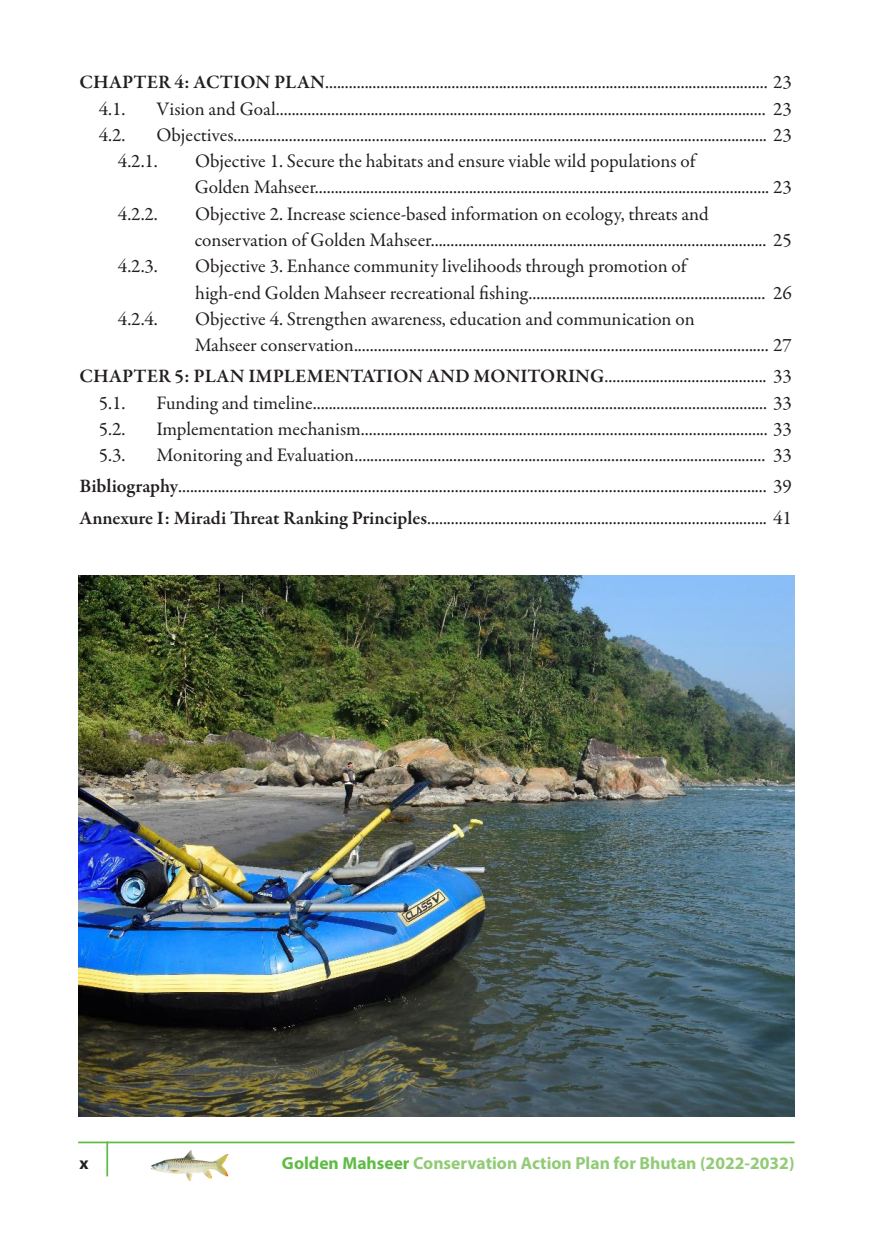
<style>
.page{position:relative;width:874px;height:1241px;background:#fff}
.page>*{position:absolute;margin:0;border:0;box-sizing:border-box;transform-origin:0 0}
.Toc_3{font:19.25px/26.2px "Garamond Premr Pro";color:#231f20}
.Toc_2{font:19.25px "Garamond Premr Pro";color:#231f20}
.Toc_1{font:19.25px "Garamond Premr Pro";color:#231f20}
.t1{font:700 17.5px "Myriad Pro";color:#92cb77}
.t2{font:700 17.5px "Myriad Pro";color:#231f20}
.s1{font-weight:600}
.s2{color:#60bb46}
</style>
<div class="page">
<img style="left:151px;top:1150px;width:78px;height:29px">
<hr style="left:106px;top:1141px;width:2px;height:35px;background:#60bb46">
<hr style="left:78px;top:1141px;width:716px;height:2px;background:#60bb46">
<img style="left:78px;top:575px;width:716px;height:541px">
<p class="Toc_1" style="left:79px;top:71px;width:713px"><span class="s1">CHAPTER 4: ACTION PLAN</span>................................................................................................................ 23</p>
<p class="Toc_2" style="left:99px;top:97px;width:28px">4.1.</p>
<p class="Toc_2" style="left:156px;top:97px;width:636px">Vision and Goal............................................................................................................................ 23</p>
<p class="Toc_2" style="left:99px;top:123px;width:28px">4.2.</p>
<p class="Toc_2" style="left:156px;top:123px;width:636px">Objectives....................................................................................................................................... 23</p>
<p class="Toc_3" style="left:118px;top:148px;width:41px">4.2.1.</p>
<p class="Toc_3" style="left:194px;top:148px;width:598px">Objective 1. Secure the habitats and ensure viable wild populations of<br>Golden Mahseer................................................................................................................... 23</p>
<p class="Toc_3" style="left:118px;top:201px;width:41px">4.2.2.</p>
<p class="Toc_3" style="left:194px;top:201px;width:598px">Objective 2. Increase science-based information on ecology, threats and conservation of Golden Mahseer..................................................................................... 25</p>
<p class="Toc_3" style="left:118px;top:253px;width:41px">4.2.3.</p>
<p class="Toc_3" style="left:195px;top:253px;width:492px">Objective 3. Enhance community livelihoods through promotion of</p>
<p class="Toc_3" style="left:195px;top:280px;width:598px">high-end Golden Mahseer recreational fishing............................................................ 26</p>
<p class="Toc_3" style="left:118px;top:306px;width:41px">4.2.4.</p>
<p class="Toc_3" style="left:194px;top:306px;width:598px">Objective 4. Strengthen awareness, education and communication on<br>Mahseer conservation......................................................................................................... 27</p>
<p class="Toc_1" style="left:79px;top:364px;width:713px"><span class="s1">CHAPTER 5: PLAN IMPLEMENTATION AND MONITORING</span>......................................... 33</p>
<p class="Toc_2" style="left:99px;top:391px;width:28px">5.1.</p>
<p class="Toc_2" style="left:156px;top:391px;width:636px">Funding and timeline................................................................................................................... 33</p>
<p class="Toc_2" style="left:99px;top:417px;width:28px">5.2.</p>
<p class="Toc_2" style="left:156px;top:417px;width:636px">Implementation mechanism....................................................................................................... 33</p>
<p class="Toc_2" style="left:99px;top:443px;width:28px">5.3.</p>
<p class="Toc_2" style="left:156px;top:443px;width:636px">Monitoring and Evaluation........................................................................................................ 33</p>
<p class="Toc_1" style="left:79px;top:474px;width:713px"><span class="s1">Bibliography</span>..................................................................................................................................................... 39</p>
<p class="Toc_1" style="left:79px;top:506px;width:713px"><span class="s1">Annexure I: Miradi Threat Ranking Principles</span>...................................................................................... 41</p>
<p class="t2" style="left:79px;top:1151px;width:11px">x</p>
<p class="t1" style="left:282px;top:1151px;width:514px"><span class="s2">Golden Mahseer</span> Conservation Action Plan for Bhutan (2022-2032)</p>
</div>
